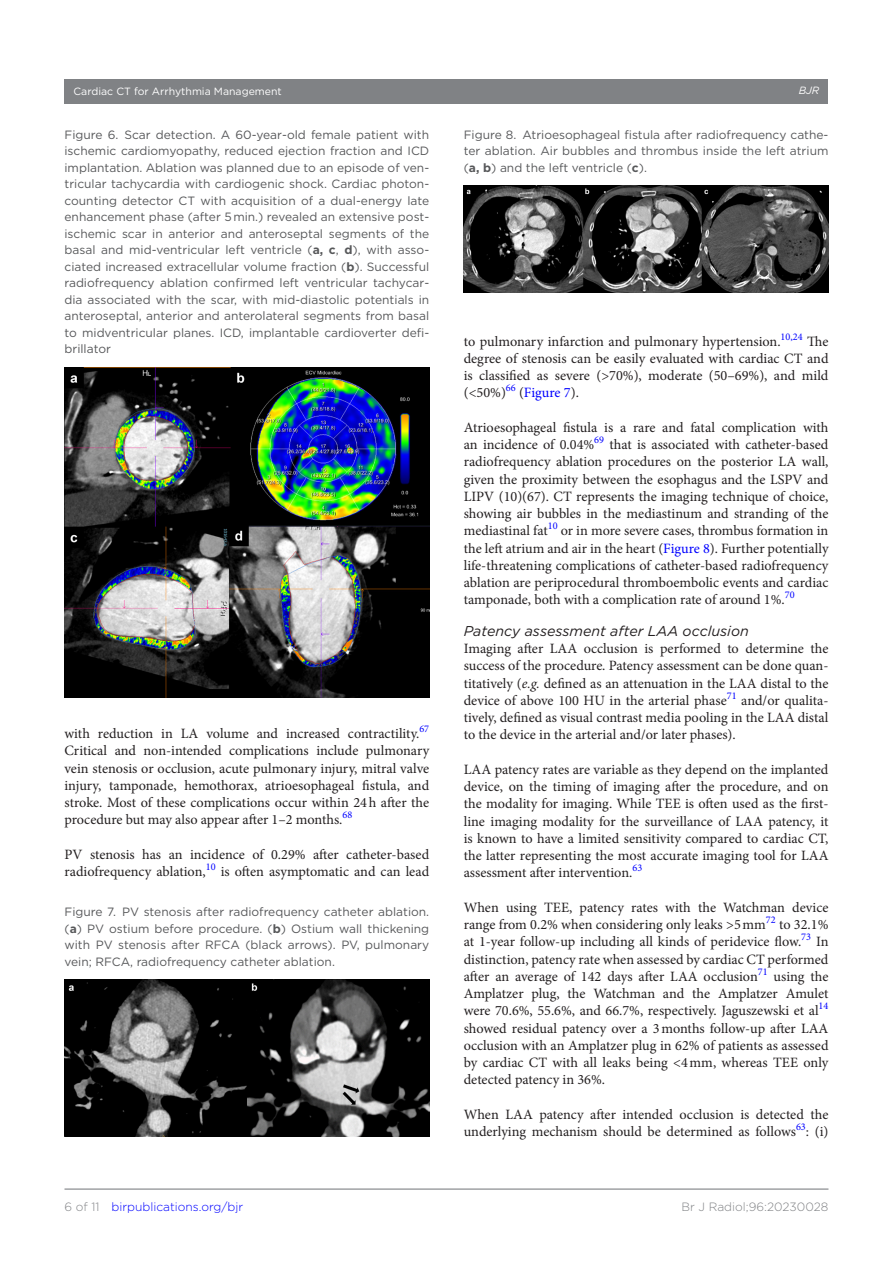
<style>
.page{position:relative;width:893px;height:1263px;background:#fff}
.page>*{position:absolute;margin:0;border:0;box-sizing:border-box;transform-origin:0 0}
.t1{font:14.25px/17.2px "Minion Pro";color:#231f20;text-align:justify}
.t2{font:italic 14.25px "Gotham";color:#231f20}
.t3{font:12px/16.5px "Gotham";color:#57585a;text-align:justify}
.t4{font:300 12px "Gotham";color:#00f}
.t5{font:300 12px "Gotham";color:#808285}
.t6{font:10.5px "Gotham";color:#fff}
.t7{font:italic 10.5px "Gotham";color:#fff}
.s1{font-weight:700}
.s2{color:#808285}
.s3{color:#00f}
.s4{font-style:italic}
</style>
<div class="page">
<div style="left:64px;top:79px;width:764px;height:24px;background:#808285"></div>
<hr style="left:64px;top:1188px;width:764px;height:2px;background:#808285">
<img style="left:464px;top:186px;width:364px;height:107px">
<img style="left:64px;top:367px;width:365px;height:330px">
<img style="left:64px;top:979px;width:365px;height:157px">
<p class="t6" style="left:74px;top:85px;width:210px">Cardiac CT for Arrhythmia Management</p>
<p class="t7" style="left:799px;top:85px;width:22px">BJR</p>
<p class="t3" style="left:64px;top:126px;width:366px">Figure 6. Scar detection. A 60-year-old female patient with ischemic cardiomyopathy, reduced ejection fraction and ICD implantation. Ablation was planned due to an episode of ven&shy;tricular tachycardia with cardiogenic shock. Cardiac photon&shy;counting detector CT with acquisition of a dual-energy late enhancement phase (after 5 min.) revealed an extensive post&shy;ischemic scar in anterior and anteroseptal segments of the basal and mid-ventricular left ventricle (<span class="s1">a, c</span>, <span class="s1">d</span>), with asso&shy;ciated increased extracellular volume fraction (<span class="s1">b</span>). Successful radiofrequency ablation confirmed left ventricular tachycar&shy;dia associated with the scar, with mid-diastolic potentials in anteroseptal, anterior and anterolateral segments from basal to midventricular planes. ICD, implantable cardioverter defi&shy;brillator</p>
<p class="t1" style="left:64px;top:725px;width:366px">with reduction in LA volume and increased contractility.<sup>67<br></sup>Critical and non-intended complications include pulmonary vein stenosis or occlusion, acute pulmonary injury, mitral valve injury, tamponade, hemothorax, atrioesophageal fistula, and stroke. Most of these complications occur within 24h after the procedure but may also appear after 1–2 months.<sup>68</sup></p>
<p class="t1" style="left:64px;top:846px;width:366px">PV stenosis has an incidence of 0.29% after catheter-based radiofrequency ablation,<sup>10</sup> is often asymptomatic and can lead</p>
<p class="t3" style="left:64px;top:903px;width:366px">Figure 7. PV stenosis after radiofrequency catheter ablation. (<span class="s1">a</span>) PV ostium before procedure. (<span class="s1">b</span>) Ostium wall thickening with PV stenosis after RFCA (black arrows). PV, pulmonary vein; RFCA, radiofrequency catheter ablation.</p>
<p class="t4" style="left:64px;top:1199px;width:180px"><span class="s2">6 of 11</span> birpublications.org/bjr</p>
<p class="t3" style="left:464px;top:126px;width:366px">Figure 8. Atrioesophageal fistula after radiofrequency cathe&shy;ter ablation. Air bubbles and thrombus inside the left atrium (<span class="s1">a, b</span>) and the left ventricle (<span class="s1">c</span>).</p>
<p class="t1" style="left:464px;top:332px;width:366px">to pulmonary infarction and pulmonary hypertension.<sup>10,24</sup> The degree of stenosis can be easily evaluated with cardiac CT and is classified as severe (&gt;70%), moderate (50–69%), and mild (&lt;50%)<sup>66</sup> (<span class="s3">Figure 7</span>).</p>
<p class="t1" style="left:464px;top:419px;width:366px">Atrioesophageal fistula is a rare and fatal complication with an incidence of 0.04%<sup>69</sup> that is associated with catheter-based radiofrequency ablation procedures on the posterior LA wall, given the proximity between the esophagus and the LSPV and LIPV (10)(67). CT represents the imaging technique of choice, showing air bubbles in the mediastinum and stranding of the mediastinal fat<sup>10</sup> or in more severe cases, thrombus formation in the left atrium and air in the heart (<span class="s3">Figure 8</span>). Further potentially life-threatening complications of catheter-based radiofrequency ablation are periprocedural thromboembolic events and cardiac tamponade, both with a complication rate of around 1%.<sup>70</sup></p>
<p class="t2" style="left:464px;top:623px;width:287px">Patency assessment after LAA occlusion</p>
<p class="t1" style="left:464px;top:640px;width:366px">Imaging after LAA occlusion is performed to determine the success of the procedure. Patency assessment can be done quan&shy;titatively (<span class="s4">e.g.</span> defined as an attenuation in the LAA distal to the device of above 100 HU in the arterial phase<sup>71</sup> and/or qualita&shy;tively, defined as visual contrast media pooling in the LAA distal to the device in the arterial and/or later phases).</p>
<p class="t1" style="left:464px;top:761px;width:366px">LAA patency rates are variable as they depend on the implanted device, on the timing of imaging after the procedure, and on the modality for imaging. While TEE is often used as the first&shy;line imaging modality for the surveillance of LAA patency, it is known to have a limited sensitivity compared to cardiac CT, the latter representing the most accurate imaging tool for LAA assessment after intervention.<sup>63</sup></p>
<p class="t1" style="left:464px;top:899px;width:366px">When using TEE, patency rates with the Watchman device range from 0.2% when considering only leaks &gt;5mm<sup>72</sup> to 32.1% at 1-year follow-up including all kinds of peridevice flow.<sup>73</sup> In distinction, patency rate when assessed by cardiac CT performed after an average of 142 days after LAA occlusion<sup>71</sup> using the Amplatzer plug, the Watchman and the Amplatzer Amulet were 70.6%, 55.6%, and 66.7%, respectively. Jaguszewski et al<sup>14 </sup>showed residual patency over a 3months follow-up after LAA occlusion with an Amplatzer plug in 62% of patients as assessed by cardiac CT with all leaks being &lt;4mm, whereas TEE only detected patency in 36%.</p>
<p class="t1" style="left:464px;top:1106px;width:366px">When LAA patency after intended occlusion is detected the underlying mechanism should be determined as follows<sup>63</sup>: (i)</p>
<p class="t5" style="left:681px;top:1199px;width:148px">Br J Radiol;96:20230028</p>
</div>
